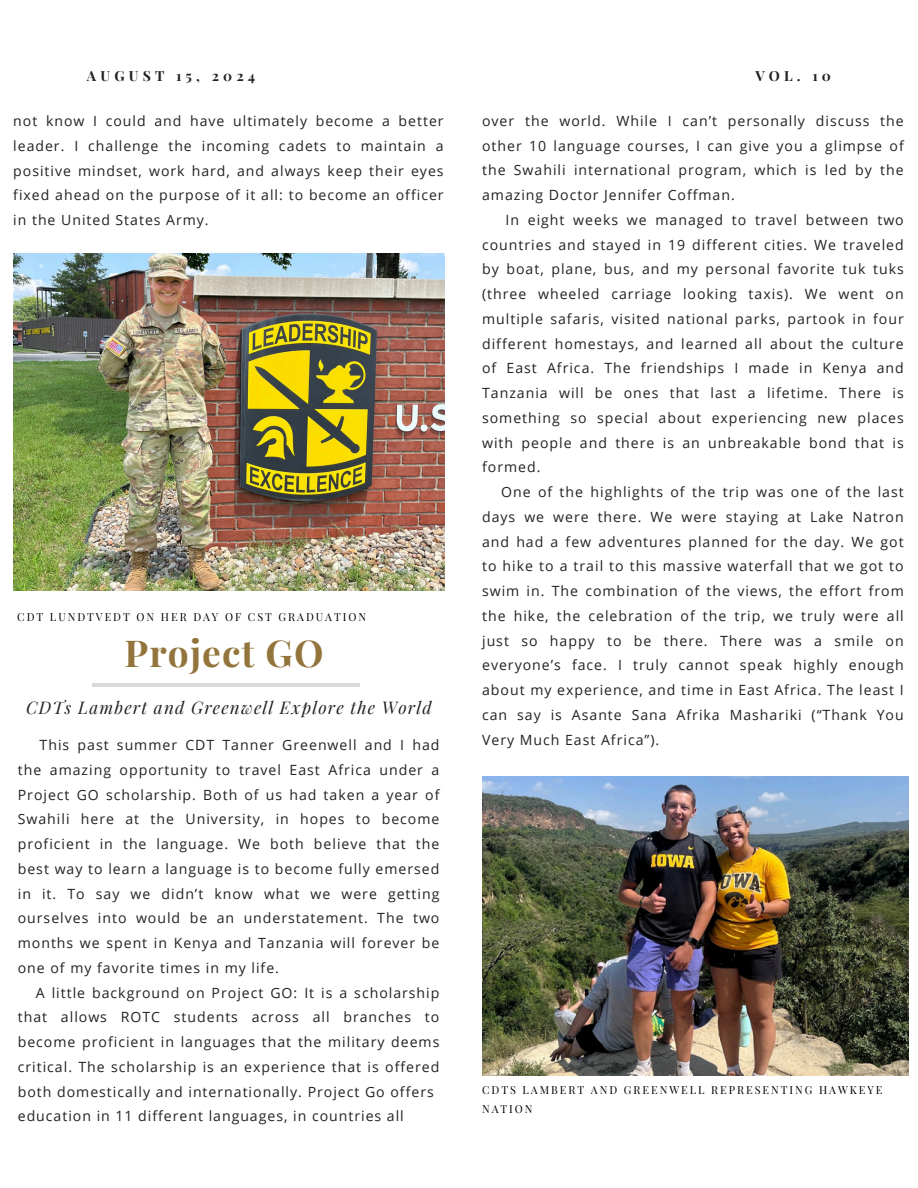
<style>
.page{position:relative;width:918px;height:1188px;background:#fff}
.page>*{position:absolute;margin:0;border:0;box-sizing:border-box;transform-origin:0 0}
.t1{font:700 37.2px "Playfair Display";letter-spacing:.03em;color:#93743c}
.t2{font:italic 17.1px "Playfair Display";letter-spacing:.07em;color:#222}
.t3{font:14.1px/24.8px "Open Sans";letter-spacing:.07em;color:#222;text-align:justify}
.t4{font:700 13.95px "Playfair Display";letter-spacing:.3em;color:#222}
.t5{font:10.95px/19px "Playfair Display";letter-spacing:.18em;color:#000}
</style>
<div class="page">
<img style="left:13px;top:253px;width:431px;height:338px">
<hr style="left:92px;top:684px;width:268px;height:3px;background:#000">
<img style="left:482px;top:777px;width:427px;height:299px">
<p class="t4" style="left:87px;top:66px;width:170px">AUGUST 15, 2024</p>
<h1 class="t4" style="left:755px;top:66px;width:77px">VOL. 10</h1>
<h2 class="t3" style="left:13px;top:108px;width:432px">not know I could and have ultimately become a better leader. I challenge the incoming cadets to maintain a positive mindset, work hard, and always keep their eyes fixed ahead on the purpose of it all: to become an officer in the United States Army.</h2>
<h4 class="t3" style="left:482px;top:108px;width:423px">over the world. While I can’t personally discuss the</h4>
<h4 class="t3" style="left:482px;top:133px;width:423px">other 10 language courses, I can give you a glimpse of</h4>
<h4 class="t3" style="left:482px;top:158px;width:423px">the Swahili international program, which is led by the</h4>
<h4 class="t3" style="left:482px;top:182px;width:254px">amazing Doctor Jennifer Coffman.</h4>
<h4 class="t3" style="left:505px;top:207px;width:400px">In eight weeks we managed to travel between two</h4>
<h4 class="t3" style="left:482px;top:232px;width:423px">countries and stayed in 19 different cities. We traveled</h4>
<h4 class="t3" style="left:482px;top:257px;width:423px">by boat, plane, bus, and my personal favorite tuk tuks</h4>
<h4 class="t3" style="left:482px;top:281px;width:423px">(three wheeled carriage looking taxis). We went on</h4>
<h4 class="t3" style="left:482px;top:306px;width:423px">multiple safaris, visited national parks, partook in four</h4>
<h4 class="t3" style="left:482px;top:331px;width:423px">different homestays, and learned all about the culture</h4>
<h4 class="t3" style="left:482px;top:356px;width:423px">of East Africa. The friendships I made in Kenya and</h4>
<h4 class="t3" style="left:482px;top:380px;width:423px">Tanzania will be ones that last a lifetime. There is</h4>
<h4 class="t3" style="left:482px;top:405px;width:423px">something so special about experiencing new places</h4>
<h4 class="t3" style="left:482px;top:430px;width:423px">with people and there is an unbreakable bond that is</h4>
<h4 class="t3" style="left:482px;top:455px;width:60px">formed.</h4>
<h4 class="t3" style="left:501px;top:479px;width:404px">One of the highlights of the trip was one of the last</h4>
<h4 class="t3" style="left:482px;top:504px;width:423px">days we were there. We were staying at Lake Natron</h4>
<h4 class="t3" style="left:482px;top:529px;width:423px">and had a few adventures planned for the day. We got</h4>
<h4 class="t3" style="left:482px;top:554px;width:423px">to hike to a trail to this massive waterfall that we got to</h4>
<h4 class="t3" style="left:482px;top:578px;width:423px">swim in. The combination of the views, the effort from</h4>
<h4 class="t3" style="left:482px;top:603px;width:423px">the hike, the celebration of the trip, we truly were all</h4>
<h4 class="t3" style="left:482px;top:628px;width:423px">just so happy to be there. There was a smile on</h4>
<h4 class="t3" style="left:482px;top:653px;width:423px">everyone’s face. I truly cannot speak highly enough</h4>
<h4 class="t3" style="left:482px;top:677px;width:423px">about my experience, and time in East Africa. The least I</h4>
<h4 class="t3" style="left:482px;top:702px;width:423px">can say is Asante Sana Afrika Mashariki (“Thank You</h4>
<h4 class="t3" style="left:482px;top:727px;width:179px">Very Much East Africa”).</h4>
<h4 class="t5" style="left:17px;top:606px;width:350px">CDT LUNDTVEDT ON HER DAY OF CST GRADUATION</h4>
<h4 class="t1" style="left:125px;top:627px;width:201px">Project GO</h4>
<h3 class="t2" style="left:26px;top:696px;width:407px">CDTs Lambert and Greenwell Explore the World</h3>
<p class="t3" style="left:40px;top:732px;width:401px">This past summer CDT Tanner Greenwell and I had</p>
<p class="t3" style="left:18px;top:757px;width:423px">the amazing opportunity to travel East Africa under a</p>
<p class="t3" style="left:18px;top:782px;width:423px">Project GO scholarship. Both of us had taken a year of</p>
<p class="t3" style="left:18px;top:806px;width:423px">Swahili here at the University, in hopes to become</p>
<p class="t3" style="left:18px;top:831px;width:423px">proficient in the language. We both believe that the</p>
<p class="t3" style="left:18px;top:856px;width:423px">best way to learn a language is to become fully emersed</p>
<p class="t3" style="left:18px;top:881px;width:423px">in it. To say we didn’t know what we were getting</p>
<p class="t3" style="left:18px;top:905px;width:423px">ourselves into would be an understatement. The two</p>
<p class="t3" style="left:18px;top:930px;width:423px">months we spent in Kenya and Tanzania will forever be</p>
<p class="t3" style="left:18px;top:955px;width:263px">one of my favorite times in my life.</p>
<p class="t3" style="left:36px;top:980px;width:405px">A little background on Project GO: It is a scholarship</p>
<p class="t3" style="left:18px;top:1004px;width:423px">that allows ROTC students across all branches to</p>
<p class="t3" style="left:18px;top:1029px;width:423px">become proficient in languages that the military deems</p>
<p class="t3" style="left:18px;top:1054px;width:423px">critical. The scholarship is an experience that is offered</p>
<p class="t3" style="left:18px;top:1079px;width:418px">both domestically and internationally. Project Go offers</p>
<p class="t3" style="left:18px;top:1103px;width:388px">education in 11 different languages, in countries all</p>
<p class="t5" style="left:482px;top:1080px;width:402px">CDTS LAMBERT AND GREENWELL REPRESENTING HAWKEYE<br>NATION</p>
</div>
